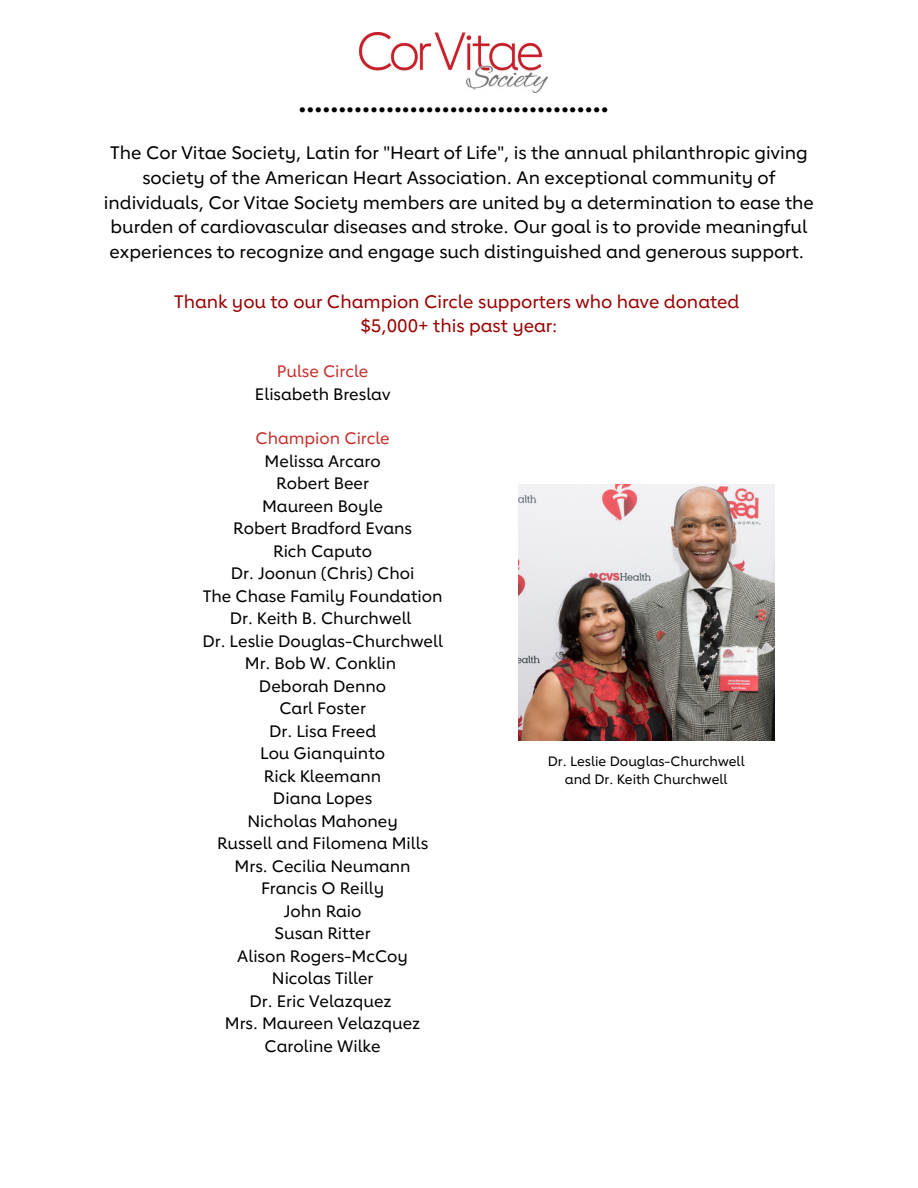
<style>
.page{position:relative;width:918px;height:1188px;background:#fff}
.page>*{position:absolute;margin:0;border:0;box-sizing:border-box;transform-origin:0 0}
.t1{font:800 25.5px "Lub Dub";color:#000}
.t2{font:500 18px/24.8px "Lub Dub";color:#000;text-align:center}
.t3{font:500 18px "Lub Dub";color:#900}
.t4{font:500 16.5px "Lub Dub";color:#000}
.t5{font:500 16.5px "Lub Dub";color:#c6302c}
.t6{font:500 13.5px "Lub Dub";color:#000}
</style>
<div class="page">
<img style="left:518px;top:485px;width:257px;height:255px">
<img style="left:359px;top:32px;width:188px;height:60px">
<p class="t1" style="left:299px;top:86px;width:312px">.......................................</p>
<p class="t2" style="left:104px;top:140px;width:712px">The Cor Vitae Society, Latin for "Heart of Life", is the annual philanthropic giving society of the American Heart Association. An exceptional community of individuals, Cor Vitae Society members are united by a determination to ease the burden of cardiovascular diseases and stroke. Our goal is to provide meaningful experiences to recognize and engage such distinguished and generous support.</p>
<p class="t3" style="left:174px;top:289px;width:567px">Thank you to our Champion Circle supporters who have donated</p>
<p class="t3" style="left:360px;top:314px;width:199px">$5,000+ this past year:</p>
<p class="t5" style="left:277px;top:360px;width:93px">Pulse Circle</p>
<p class="t4" style="left:255px;top:383px;width:137px">Elisabeth Breslav</p>
<p class="t5" style="left:255px;top:428px;width:136px">Champion Circle</p>
<p class="t4" style="left:265px;top:450px;width:118px">Melissa Arcaro</p>
<p class="t4" style="left:276px;top:473px;width:94px">Robert Beer</p>
<p class="t4" style="left:262px;top:495px;width:123px">Maureen Boyle</p>
<p class="t4" style="left:233px;top:518px;width:180px">Robert Bradford Evans</p>
<p class="t4" style="left:273px;top:540px;width:100px">Rich Caputo</p>
<p class="t4" style="left:231px;top:563px;width:185px">Dr. Joonun (Chris) Choi</p>
<p class="t4" style="left:203px;top:585px;width:241px">The Chase Family Foundation</p>
<p class="t4" style="left:230px;top:608px;width:183px">Dr. Keith B. Churchwell</p>
<p class="t4" style="left:202px;top:630px;width:242px">Dr. Leslie Douglas-Churchwell</p>
<p class="t4" style="left:245px;top:653px;width:153px">Mr. Bob W. Conklin</p>
<p class="t4" style="left:259px;top:675px;width:129px">Deborah Denno</p>
<p class="t4" style="left:279px;top:698px;width:88px">Carl Foster</p>
<p class="t4" style="left:269px;top:720px;width:109px">Dr. Lisa Freed</p>
<p class="t4" style="left:260px;top:743px;width:127px">Lou Gianquinto</p>
<p class="t4" style="left:264px;top:765px;width:119px">Rick Kleemann</p>
<p class="t4" style="left:273px;top:788px;width:101px">Diana Lopes</p>
<p class="t4" style="left:247px;top:810px;width:152px">Nicholas Mahoney</p>
<p class="t4" style="left:217px;top:833px;width:213px">Russell and Filomena Mills</p>
<p class="t4" style="left:235px;top:855px;width:178px">Mrs. Cecilia Neumann</p>
<p class="t4" style="left:261px;top:878px;width:125px">Francis O Reilly</p>
<p class="t4" style="left:284px;top:900px;width:79px">John Raio</p>
<p class="t4" style="left:275px;top:923px;width:98px">Susan Ritter</p>
<p class="t4" style="left:237px;top:945px;width:172px">Alison Rogers-McCoy</p>
<p class="t4" style="left:272px;top:968px;width:103px">Nicolas Tiller</p>
<p class="t4" style="left:249px;top:990px;width:144px">Dr. Eric Velazquez</p>
<p class="t4" style="left:225px;top:1013px;width:197px">Mrs. Maureen Velazquez</p>
<p class="t4" style="left:265px;top:1035px;width:118px">Caroline Wilke</p>
<p class="t6" style="left:548px;top:752px;width:198px">Dr. Leslie Douglas-Churchwell</p>
<p class="t6" style="left:565px;top:770px;width:164px">and Dr. Keith Churchwell</p>
</div>
